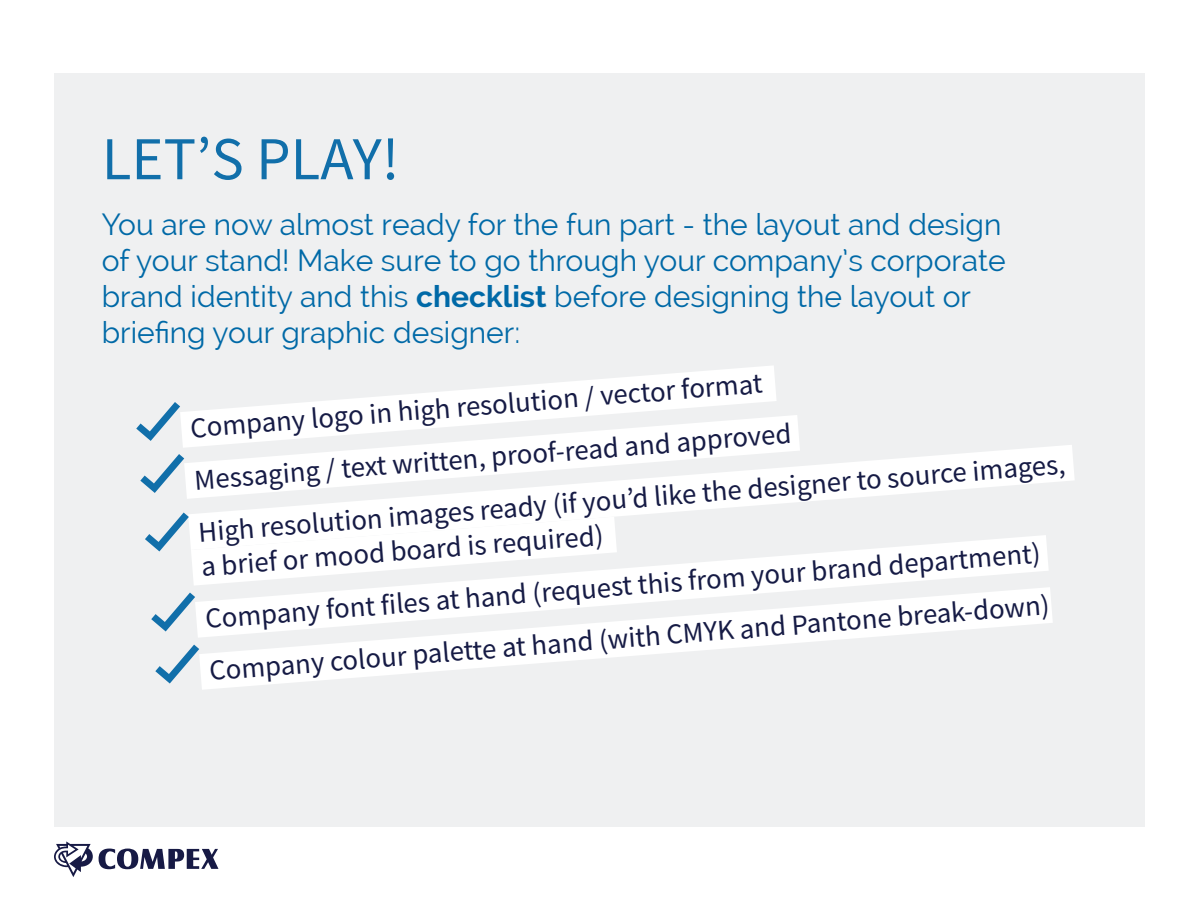
<style>
.page{position:relative;width:1200px;height:900px;background:#fff}
.page>*{position:absolute;margin:0;border:0;box-sizing:border-box;transform-origin:0 0}
.t1{font:60.9px "Source Sans Pro";color:#116faa}
.t2{font:30px/36px "Raleway";color:#0069a7}
.t3{font:28.8px/36.5px "Source Sans Pro";color:#161b45}
.s1{font-weight:700}
</style>
<div class="page">
<div style="left:55px;top:74px;width:1090px;height:753px;background:#eff0f1"></div>
<svg style="left:99px;top:849px;width:119px;height:20px"></svg>
<svg style="left:54px;top:841px;width:39px;height:36px"></svg>
<svg style="left:180px;top:366px;width:596px;height:82px"></svg>
<svg style="left:184px;top:415px;width:615px;height:84px;fill:#fff"></svg>
<svg style="left:188px;top:445px;width:886px;height:71px;fill:#fff"></svg>
<svg style="left:195px;top:535px;width:853px;height:102px;fill:#fff"></svg>
<svg style="left:199px;top:587px;width:854px;height:103px;fill:#fff"></svg>
<svg style="left:136px;top:402px;width:44px;height:39px"></svg>
<svg style="left:140px;top:454px;width:44px;height:39px"></svg>
<svg style="left:145px;top:513px;width:472px;height:73px"></svg>
<svg style="left:151px;top:593px;width:44px;height:38px"></svg>
<svg style="left:155px;top:645px;width:44px;height:39px"></svg>
<p class="t1" style="left:102px;top:120px;width:299px">LET’S PLAY!</p>
<p class="t2" style="left:102px;top:207px;width:905px">You are now almost ready for the fun part - the layout and design of your stand! Make sure to go through your company’s corporate brand identity and this <span class="s1">checklist</span> before designing the layout or briefing your graphic designer:</p>
<p class="t3" style="left:189px;top:407px;width:575px;rotate:-4deg">Company logo in high resolution / vector format</p>
<p class="t3" style="left:193px;top:459px;width:600px;rotate:-4deg">Messaging / text written, proof-read and approved</p>
<p class="t3" style="left:197px;top:510px;width:871px;rotate:-4deg">High resolution images ready (if you’d like the designer to source images, a brief or mood board is required)</p>
<p class="t3" style="left:204px;top:597px;width:839px;rotate:-4deg">Company font files at hand (request this from your brand department)</p>
<p class="t3" style="left:208px;top:649px;width:844px;rotate:-4deg">Company colour palette at hand (with CMYK and Pantone break-down)</p>
</div>
